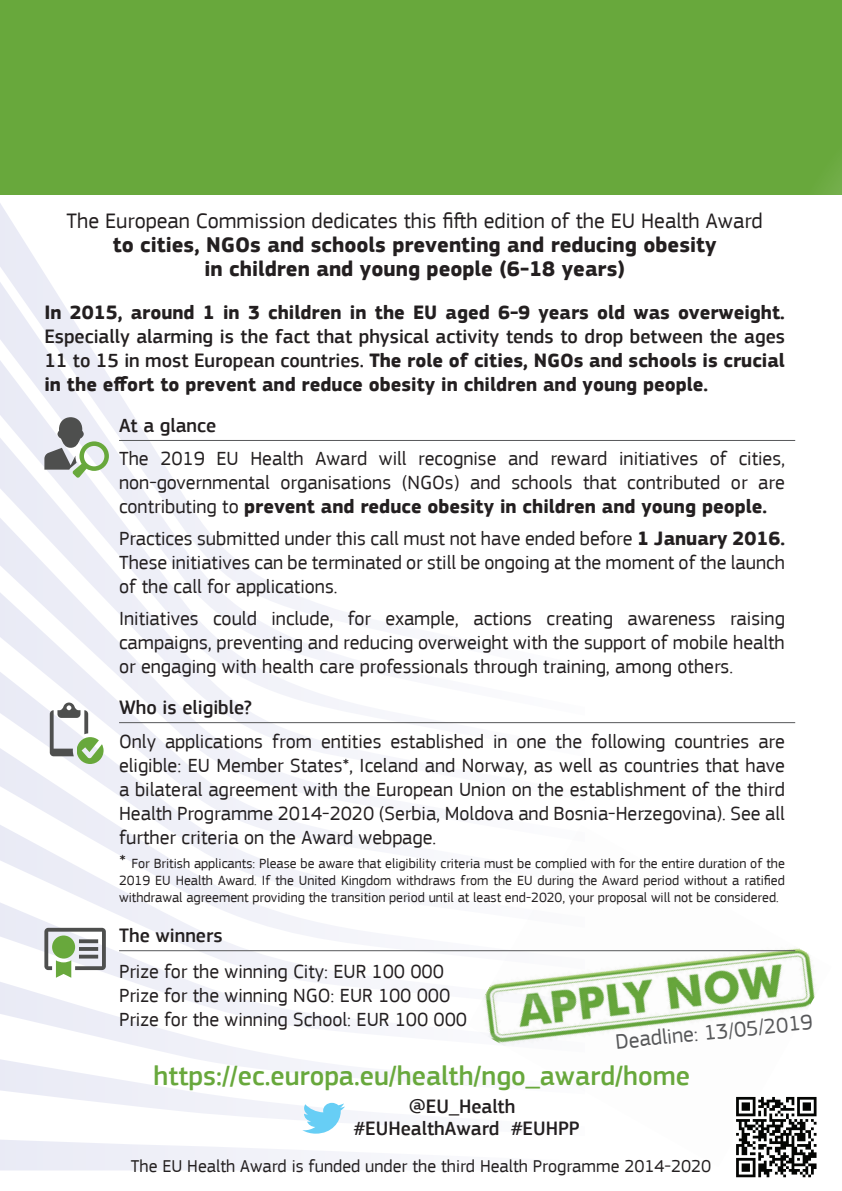
<style>
.page{position:relative;width:842px;height:1191px;background:#fff}
.page>*{position:absolute;margin:0;border:0;box-sizing:border-box;transform-origin:0 0}
.t1{font:500 28px "EC Square Sans Pro";color:#68a83c}
.t2{font:700 22px/24px "EC Square Sans Pro";color:#231f20;text-align:center}
.t3{font:22px "EC Square Sans Pro";color:#231f20}
.t4{font:22px "EC Square Sans Pro";color:#57585a}
.t5{font:20px/24px "EC Square Sans Pro";color:#231f20;text-align:justify}
.t6{font:500 20px/24px "EC Square Sans Pro";color:#231f20;text-align:justify}
.t7{font:700 20px "EC Square Sans Pro";color:#231f20}
.t8{font:18px "EC Square Sans Pro";color:#231f20}
.t9{font:14px/16.8px "EC Square Sans Pro";color:#231f20;text-align:justify}
.s1{font-weight:700}
.s2{font-size:20px}
</style>
<div class="page">
<img style="left:585px;top:948px;width:231px;height:149px">
<svg style="left:26px;top:801px;width:332px;height:8px"></svg>
<svg style="left:0;top:809px;width:358px;height:81px"></svg>
<svg style="left:0;top:890px;width:585px;height:83px"></svg>
<svg style="left:0;top:973px;width:585px;height:81px"></svg>
<svg style="left:0;top:1054px;width:358px;height:48px"></svg>
<svg style="left:0;top:240px;width:75px;height:82px;fill:#ebecf6"></svg>
<svg style="left:0;top:322px;width:126px;height:82px;fill:#ecedf7"></svg>
<svg style="left:0;top:404px;width:585px;height:397px"></svg>
<div style="left:0;top:0;width:842px;height:194px;background:#68a83c"></div>
<svg style="left:765px;top:172px;width:77px;height:269px"></svg>
<svg style="left:44px;top:417px;width:65px;height:61px"></svg>
<hr style="left:119px;top:440px;width:676px;height:1px;background:#57585a">
<svg style="left:736px;top:1097px;width:80px;height:80px"></svg>
<svg style="left:0;top:1102px;width:358px;height:68px"></svg>
<svg style="left:44px;top:927px;width:62px;height:50px"></svg>
<hr style="left:119px;top:950px;width:676px;height:1px;background:#57585a">
<svg style="left:50px;top:702px;width:54px;height:62px"></svg>
<hr style="left:119px;top:722px;width:676px;height:1px;background:#57585a">
<p class="t3" style="left:67px;top:207px;width:698px">The European Commission dedicates this fifth edition of the EU Health Award</p>
<p class="t2" style="left:113px;top:233px;width:605px">to cities, NGOs and schools preventing and reducing obesity in children and young people (6-18 years)</p>
<p class="t7" style="left:44px;top:301px;width:742px">In 2015, around 1 in 3 children in the EU aged 6-9 years old was overweight.</p>
<p class="t6" style="left:44px;top:325px;width:742px">Especially alarming is the fact that physical activity tends to drop between the ages 11 to 15 in most European countries. <span class="s1">The role of cities, NGOs and schools is crucial in the effort to prevent and reduce obesity in children and young people.</span></p>
<p class="t6" style="left:119px;top:414px;width:99px">At a glance</p>
<p class="t5" style="left:119px;top:446px;width:667px">The 2019 EU Health Award will recognise and reward initiatives of cities, non-governmental organisations (NGOs) and schools that contributed or are contributing to <span class="s1">prevent and reduce obesity in children and young people.</span></p>
<p class="t5" style="left:119px;top:526px;width:667px">Practices submitted under this call must not have ended before <span class="s1">1 January 2016.<br></span>These initiatives can be terminated or still be ongoing at the moment of the launch of the call for applications.</p>
<p class="t5" style="left:119px;top:606px;width:667px">Initiatives could include, for example, actions creating awareness raising campaigns, preventing and reducing overweight with the support of mobile health or engaging with health care professionals through training, among others.</p>
<p class="t6" style="left:119px;top:696px;width:134px">Who is eligible?</p>
<p class="t5" style="left:119px;top:730px;width:667px">Only applications from entities established in one the following countries are eligible: EU Member States*, Iceland and Norway, as well as countries that have a bilateral agreement with the European Union on the establishment of the third Health Programme 2014-2020 (Serbia, Moldova and Bosnia-Herzegovina). See all further criteria on the Award webpage.</p>
<p class="t9" style="left:119px;top:855px;width:667px"><span class="s2">*</span> For British applicants: Please be aware that eligibility criteria must be complied with for the entire duration of the 2019 EU Health Award. If the United Kingdom withdraws from the EU during the Award period without a ratified withdrawal agreement providing the transition period until at least end-2020, your proposal will not be considered.</p>
<p class="t6" style="left:119px;top:924px;width:105px">The winners</p>
<p class="t5" style="left:119px;top:959px;width:349px;text-align:left">Prize for the winning City: EUR 100 000<br>Prize for the winning NGO: EUR 100 000<br>Prize for the winning School: EUR 100 000</p>
<p class="t4" style="left:614px;top:1029px;width:200px;rotate:-6deg">Deadline: 13/05/2019</p>
<h1 class="t1" style="left:154px;top:1059px;width:538px">https://ec.europa.eu/health/ngo_award/home</h1>
<p class="t6" style="left:354px;top:1095px;width:227px;line-height:22.2px;text-align:center">@EU_Health #EUHealthAward #EUHPP</p>
<p class="t8" style="left:131px;top:1155px;width:582px">The EU Health Award is funded under the third Health Programme 2014-2020</p>
</div>
